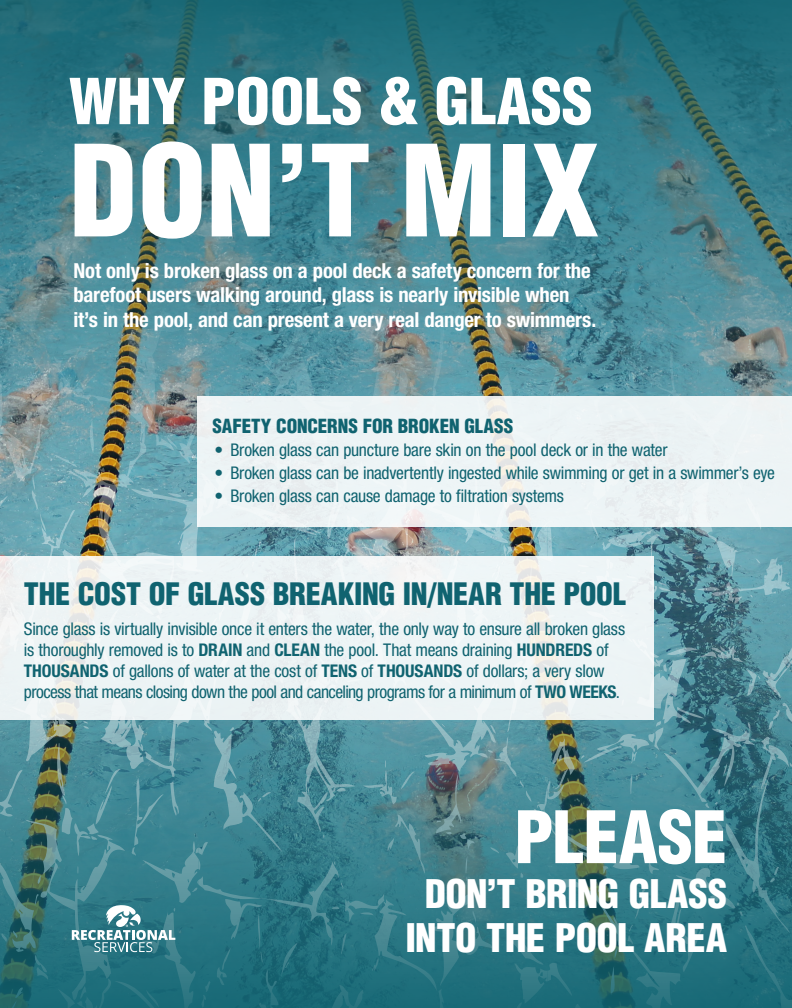
<style>
.page{position:relative;width:792px;height:1008px;background:#fff}
.page>*{position:absolute;margin:0;border:0;box-sizing:border-box;transform-origin:0 0}
.t1{font:900 condensed 123.6px "Helvetica LT Std";color:#fff}
.t2{font:900 condensed 70.5px "Helvetica LT Std";letter-spacing:-.01em;color:#fff}
.t3{font:900 condensed 61.8px "Helvetica LT Std";color:#fff}
.t4{font:900 condensed 38.5px/44.5px "Helvetica LT Std";letter-spacing:-.015em;color:#fff;text-align:center}
.t5{font:900 condensed 30.2px "Helvetica LT Std";letter-spacing:-.01em;color:#106370}
.t6{font:700 condensed 20.7px/24.9px "Helvetica Neue LT Std";letter-spacing:-.01em;color:#fff}
.t7{font:900 condensed 19px "Helvetica LT Std";letter-spacing:-.005em;color:#106370}
.t8{font:condensed 17.5px/21px "Helvetica Neue LT Std";letter-spacing:-.015em;color:#106370}
.s1{font-weight:700}
</style>
<div class="page">
<svg style="left:0;top:533px;width:792px;height:475px;background:#428089"></svg>
<img style="left:0;top:0;width:792px;height:533px">
<svg style="left:72px;top:904px;width:103px;height:48px;background:#5e96a0"></svg>
<div style="left:197px;top:397px;width:595px;height:130px;background:#edf4f6"></div>
<svg style="left:0;top:556px;width:653px;height:164px;fill:#edf4f5"></svg>
<p class="t3" style="left:69px;top:62px;width:525px">WHY POOLS &amp; GLASS</p>
<p class="t1" style="left:69px;top:113px;width:532px">DON’T MIX</p>
<p class="t6" style="left:74px;top:257px;width:524px">Not only is broken glass on a pool deck a safety concern for the barefoot users walking around, glass is nearly invisible when it’s in the pool, and can present a very real danger to swimmers.</p>
<p class="t7" style="left:212px;top:414px;width:303px">SAFETY CONCERNS FOR BROKEN GLASS</p>
<p class="t8" style="left:215px;top:439px;width:454px">• Broken glass can puncture bare skin on the pool deck or in the water</p>
<p class="t8" style="left:215px;top:462px;width:562px">• Broken glass can be inadvertently ingested while swimming or get in a swimmer’s eye</p>
<p class="t8" style="left:215px;top:485px;width:351px">• Broken glass can cause damage to filtration systems</p>
<p class="t5" style="left:24px;top:575px;width:604px">THE COST OF GLASS BREAKING IN/NEAR THE POOL</p>
<p class="t8" style="left:24px;top:618px;width:603px">Since glass is virtually invisible once it enters the water, the only way to ensure all broken glass is thoroughly removed is to <span class="s1">DRAIN</span> and <span class="s1">CLEAN</span> the pool. That means draining <span class="s1">HUNDREDS</span> of <span class="s1">THOUSANDS</span> of gallons of water at the cost of <span class="s1">TENS</span> of <span class="s1">THOUSANDS</span> of dollars; a very slow process that means closing down the pool and canceling programs for a minimum of <span class="s1">TWO WEEKS</span>.</p>
<p class="t2" style="left:514px;top:793px;width:214px">PLEASE</p>
<p class="t4" style="left:405px;top:871px;width:323px">DON’T BRING GLASS<br>INTO THE POOL AREA</p>
</div>
